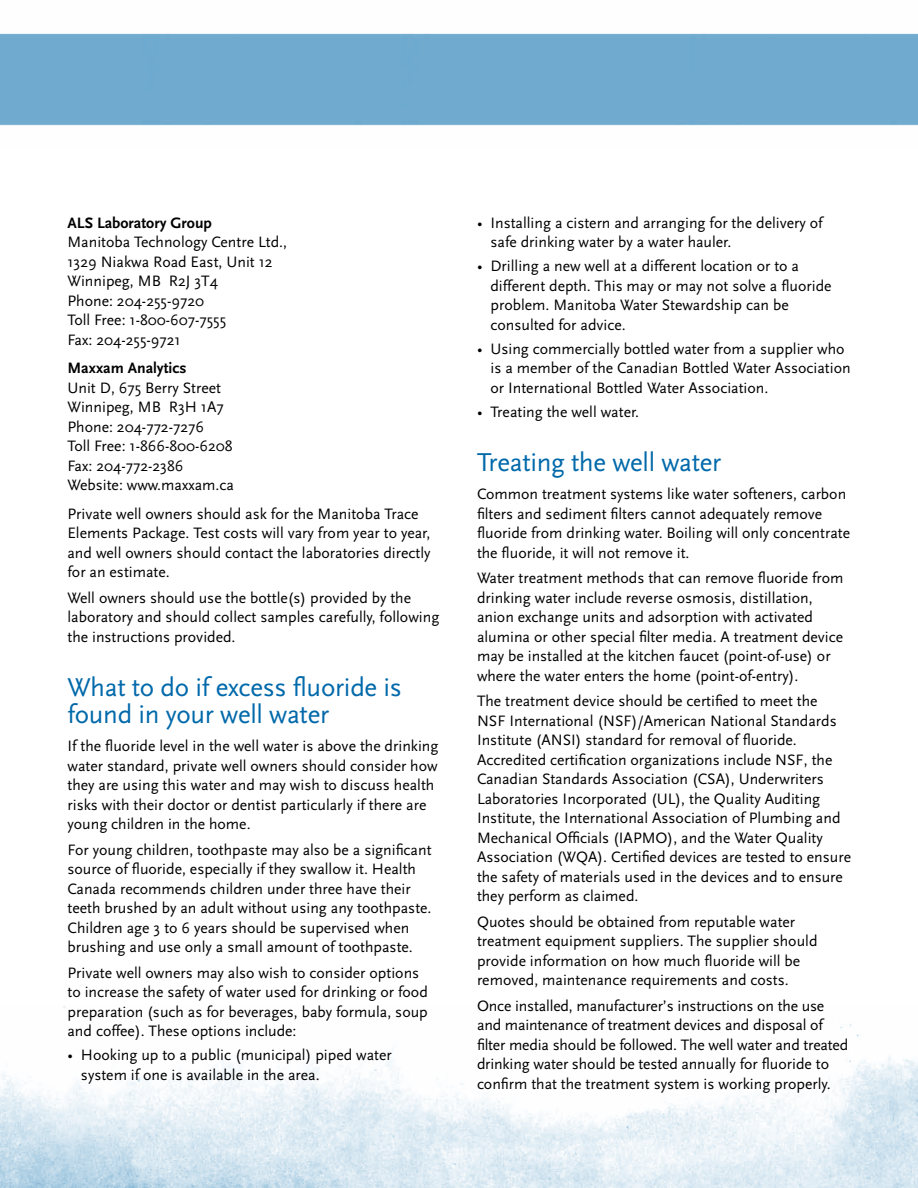
<style>
.page{position:relative;width:918px;height:1188px;background:#fff}
.page>*{position:absolute;margin:0;border:0;box-sizing:border-box;transform-origin:0 0}
.t1{font:27px/27px "Scala Sans";letter-spacing:-.01em;color:#0069aa}
.t2{font:15.75px/19.5px "Scala Sans";color:#000}
.t3{font:700 15.75px "Scala Sans";color:#000}
</style>
<div class="page">
<img style="left:0;top:1006px;width:918px;height:182px">
<p class="t3" style="left:68px;top:214px;width:146px">ALS Laboratory Group</p>
<p class="t2" style="left:68px;top:232px;width:221px">Manitoba Technology Centre Ltd.,<br>1329 Niakwa Road East, Unit 12<br>Winnipeg, MB R2J 3T4<br>Phone: 204-255-9720<br>Toll Free: 1-800-607-7555<br>Fax: 204-255-9721</p>
<p class="t3" style="left:68px;top:359px;width:121px">Maxxam Analytics</p>
<p class="t2" style="left:68px;top:378px;width:168px">Unit D, 675 Berry Street<br>Winnipeg, MB R3H 1A7<br>Phone: 204-772-7276<br>Toll Free: 1-866-800-6208<br>Fax: 204-772-2386<br>Website: www.maxxam.ca</p>
<p class="t2" style="left:68px;top:504px;width:365px">Private well owners should ask for the Manitoba Trace Elements Package. Test costs will vary from year to year, and well owners should contact the laboratories directly for an estimate.</p>
<p class="t2" style="left:68px;top:588px;width:373px">Well owners should use the bottle(s) provided by the laboratory and should collect samples carefully, following the instructions provided.</p>
<h1 class="t1" style="left:68px;top:674px;width:336px">What to do if excess fluoride is found in your well water</h1>
<p class="t2" style="left:68px;top:736px;width:373px">If the fluoride level in the well water is above the drinking water standard, private well owners should consider how they are using this water and may wish to discuss health risks with their doctor or dentist particularly if there are young children in the home.</p>
<p class="t2" style="left:68px;top:840px;width:366px">For young children, toothpaste may also be a significant source of fluoride, especially if they swallow it. Health Canada recommends children under three have their teeth brushed by an adult without using any toothpaste.<br>Children age 3 to 6 years should be supervised when brushing and use only a small amount of toothpaste.</p>
<p class="t2" style="left:68px;top:963px;width:362px">Private well owners may also wish to consider options to increase the safety of water used for drinking or food preparation (such as for beverages, baby formula, soup and coffee). These options include:</p>
<p class="t2" style="left:81px;top:1045px;width:312px;text-indent:-13px">• Hooking up to a public (municipal) piped water system if one is available in the area.</p>
<p class="t2" style="left:490px;top:213px;width:334px;text-indent:-13px">• Installing a cistern and arranging for the delivery of safe drinking water by a water hauler.</p>
<p class="t2" style="left:490px;top:257px;width:343px;text-indent:-13px">• Drilling a new well at a different location or to a different depth. This may or may not solve a fluoride problem. Manitoba Water Stewardship can be consulted for advice.</p>
<p class="t2" style="left:490px;top:339px;width:362px;text-indent:-13px">• Using commercially bottled water from a supplier who is a member of the Canadian Bottled Water Association or International Bottled Water Association.</p>
<p class="t2" style="left:477px;top:402px;width:164px">• Treating the well water.</p>
<h1 class="t1" style="left:477px;top:449px;width:246px">Treating the well water</h1>
<p class="t2" style="left:477px;top:485px;width:375px">Common treatment systems like water softeners, carbon filters and sediment filters cannot adequately remove fluoride from drinking water. Boiling will only concentrate the fluoride, it will not remove it.</p>
<p class="t2" style="left:477px;top:569px;width:368px">Water treatment methods that can remove fluoride from drinking water include reverse osmosis, distillation, anion exchange units and adsorption with activated alumina or other special filter media. A treatment device may be installed at the kitchen faucet (point-of-use) or where the water enters the home (point-of-entry).</p>
<p class="t2" style="left:477px;top:692px;width:376px">The treatment device should be certified to meet the<br>NSF International (NSF)/American National Standards Institute (ANSI) standard for removal of fluoride.<br>Accredited certification organizations include NSF, the Canadian Standards Association (CSA), Underwriters Laboratories Incorporated (UL), the Quality Auditing Institute, the International Association of Plumbing and Mechanical Officials (IAPMO), and the Water Quality Association (WQA). Certified devices are tested to ensure the safety of materials used in the devices and to ensure they perform as claimed.</p>
<p class="t2" style="left:477px;top:912px;width:342px">Quotes should be obtained from reputable water treatment equipment suppliers. The supplier should provide information on how much fluoride will be removed, maintenance requirements and costs.</p>
<p class="t2" style="left:477px;top:996px;width:373px">Once installed, manufacturer’s instructions on the use and maintenance of treatment devices and disposal of filter media should be followed. The well water and treated drinking water should be tested annually for fluoride to confirm that the treatment system is working properly.</p>
</div>
